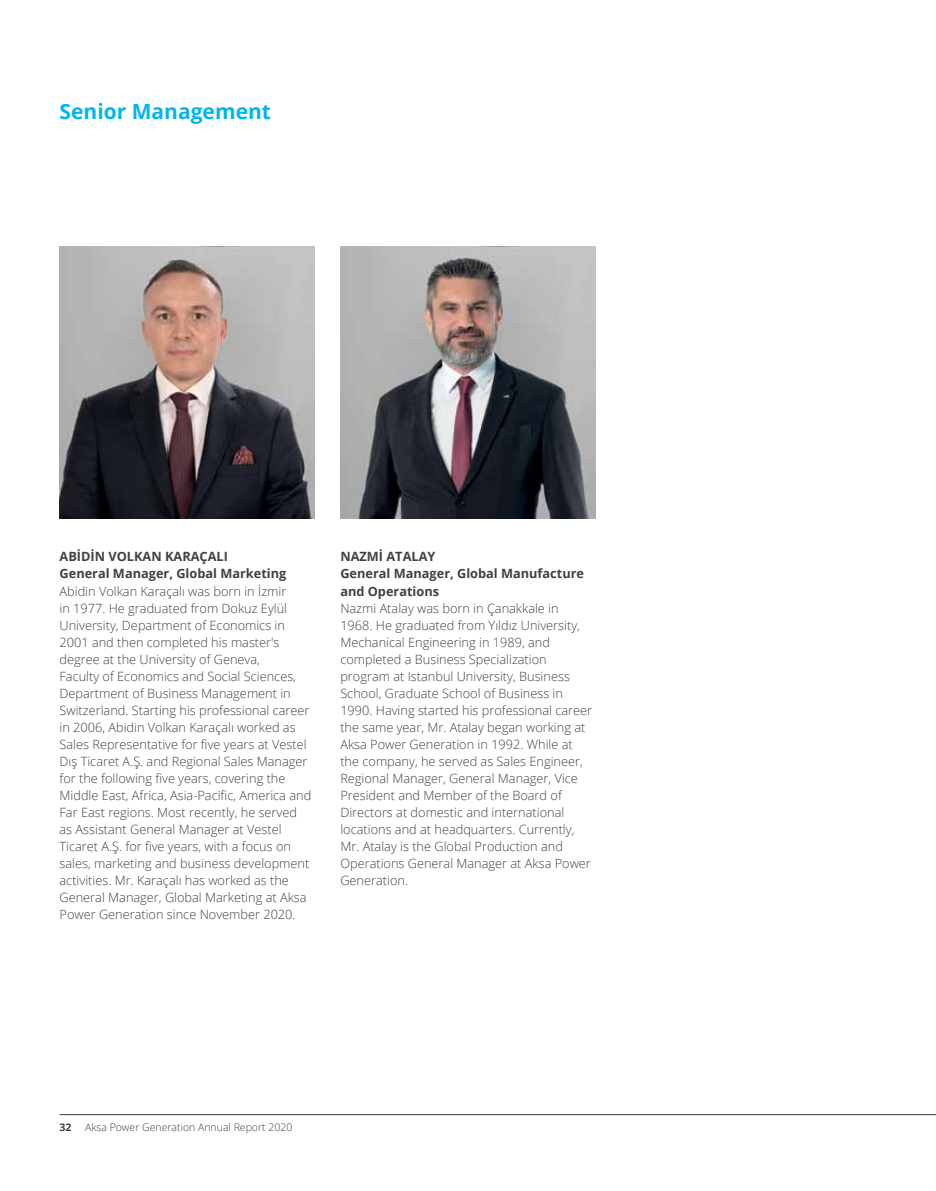
<style>
.page{position:relative;width:936px;height:1191px;background:#fff}
.page>*{position:absolute;margin:0;border:0;box-sizing:border-box;transform-origin:0 0}
.t1{font:700 21px "Open Sans";color:#00b6f1}
.t2{font:300 12.75px/17px "Open Sans";color:#414042}
.t3{font:700 12.75px/17px "Open Sans";color:#414042}
.t4{font:300 10.5px "Open Sans";color:#414042}
.t5{font:700 10.5px "Open Sans";color:#414042}
</style>
<div class="page">
<hr style="left:60px;top:1114px;width:875px;height:1px;background:#414042">
<img style="left:340px;top:247px;width:255px;height:272px">
<img style="left:60px;top:247px;width:255px;height:272px">
<h1 class="t1" style="left:60px;top:97px;width:213px">Senior Management</h1>
<p class="t3" style="left:60px;top:548px;width:228px">ABIDIN VOLKAN KARAÇALI<br>General Manager, Global Marketing</p>
<p class="t2" style="left:60px;top:582px;width:253px">Abidin Volkan Karaçalı was born in İzmir<br>in 1977. He graduated from Dokuz Eylül University, Department of Economics in 2001 and then completed his master's degree at the University of Geneva,<br>Faculty of Economics and Social Sciences, Department of Business Management in Switzerland. Starting his professional career in 2006, Abidin Volkan Karaçalı worked as Sales Representative for five years at Vestel Dış Ticaret A.Ş. and Regional Sales Manager for the following five years, covering the Middle East, Africa, Asia-Pacific, America and Far East regions. Most recently, he served as Assistant General Manager at Vestel Ticaret A.Ş. for five years, with a focus on sales, marketing and business development activities. Mr. Karaçalı has worked as the General Manager, Global Marketing at Aksa Power Generation since November 2020.</p>
<p class="t3" style="left:340px;top:548px;width:245px">NAZMI ATALAY<br>General Manager, Global Manufacture and Operations</p>
<p class="t2" style="left:340px;top:599px;width:253px">Nazmi Atalay was born in Çanakkale in 1968. He graduated from Yıldız University, Mechanical Engineering in 1989, and completed a Business Specialization program at Istanbul University, Business School, Graduate School of Business in 1990. Having started his professional career the same year, Mr. Atalay began working at Aksa Power Generation in 1992. While at the company, he served as Sales Engineer, Regional Manager, General Manager, Vice President and Member of the Board of Directors at domestic and international locations and at headquarters. Currently, Mr. Atalay is the Global Production and Operations General Manager at Aksa Power Generation.</p>
<p class="t5" style="left:60px;top:1120px;width:13px">32</p>
<p class="t4" style="left:85px;top:1120px;width:209px">Aksa Power Generation Annual Report 2020</p>
</div>
